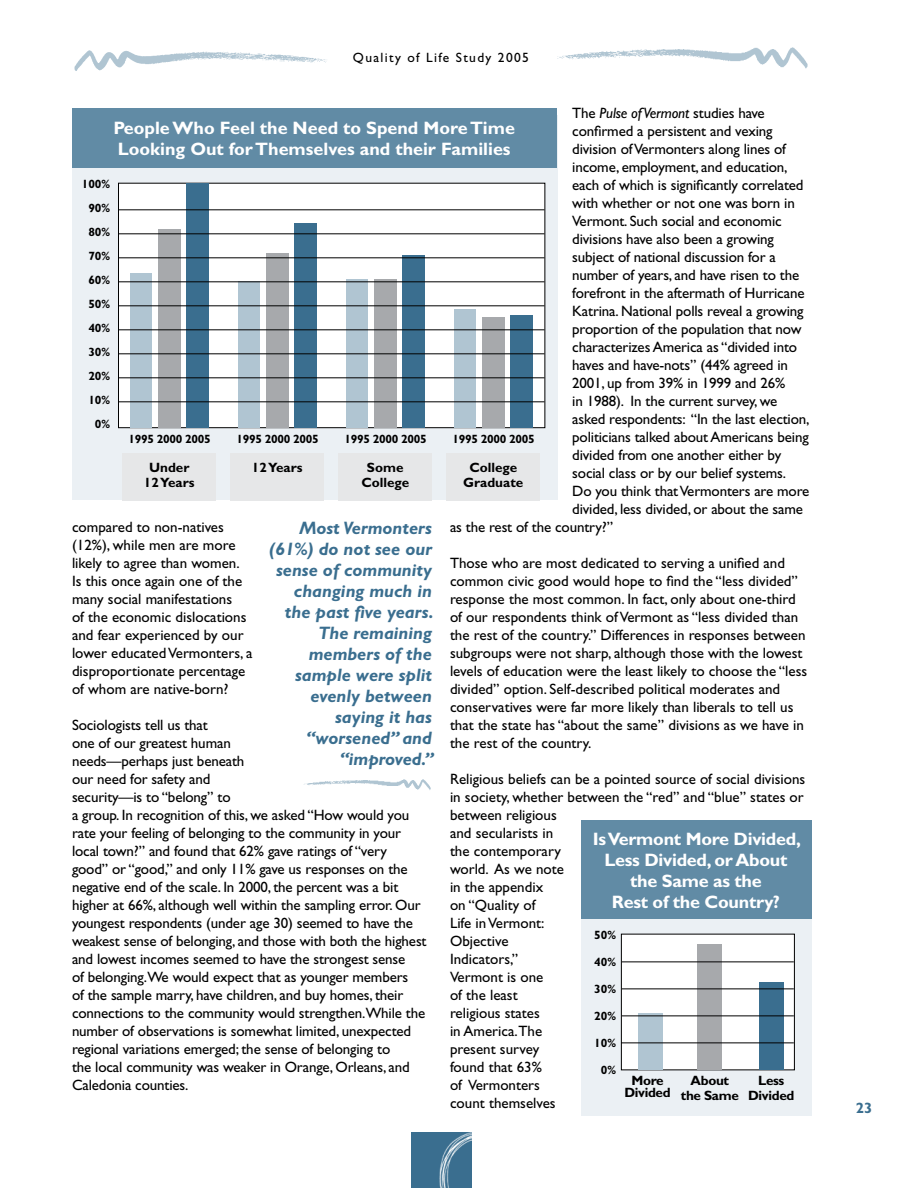
<style>
.page{position:relative;width:918px;height:1188px;background:#fff}
.page>*{position:absolute;margin:0;border:0;box-sizing:border-box;transform-origin:0 0}
.t1{font:italic 700 18px/21px "Gill Sans Std";color:#3a6e8f;text-align:right}
.t2{font:700 18px/21px "Gill Sans Std";letter-spacing:-.01em;color:#fff}
.t3{font:15px/18px "Gill Sans Std";letter-spacing:-.01em;color:#000}
.t4{font:700 15px "Gill Sans Std";color:#3a6e8f}
.t5{font:700 13.5px/15px "Gill Sans Std";letter-spacing:-.015em;color:#000;text-align:center}
.t6{font:13.5px "Gill Sans Std";letter-spacing:.1em;color:#000}
.t7{font:700 12px/24px "Gill Sans Std";letter-spacing:-.025em;color:#000;text-align:right}
.s1{font-style:italic}
</style>
<div class="page">
<img style="left:74px;top:50px;width:252px;height:21px">
<img style="left:557px;top:47px;width:251px;height:22px">
<img style="left:411px;top:1133px;width:61px;height:55px">
<div style="left:72px;top:116px;width:485px;height:384px;background:#ebf0f4"></div>
<div style="left:123px;top:453px;width:93px;height:47px;background:#e6e7e8"></div>
<div style="left:72px;top:108px;width:484px;height:59px;background:#618ba5"></div>
<div style="left:118px;top:183px;width:427px;height:245px;background:#fff"></div>
<div style="left:118px;top:183px;width:427px;height:245px;border:1px solid #000"></div>
<div style="left:186px;top:183px;width:22px;height:244px;background:#3a6e8f"></div>
<div style="left:159px;top:229px;width:22px;height:198px;background:#a7a9ac"></div>
<div style="left:130px;top:273px;width:22px;height:154px;background:#b0c5d2"></div>
<hr style="left:118px;top:209px;width:426px;height:1px;background:#000">
<div style="left:231px;top:453px;width:93px;height:47px;background:#e6e7e8"></div>
<div style="left:294px;top:223px;width:22px;height:204px;background:#3a6e8f"></div>
<div style="left:267px;top:253px;width:22px;height:174px;background:#a7a9ac"></div>
<div style="left:238px;top:281px;width:22px;height:147px;background:#b0c5d2"></div>
<div style="left:339px;top:453px;width:93px;height:47px;background:#e6e7e8"></div>
<div style="left:402px;top:255px;width:22px;height:172px;background:#3a6e8f"></div>
<div style="left:375px;top:279px;width:22px;height:148px;background:#a7a9ac"></div>
<div style="left:346px;top:279px;width:22px;height:148px;background:#b0c5d2"></div>
<div style="left:447px;top:453px;width:93px;height:47px;background:#e6e7e8"></div>
<div style="left:510px;top:315px;width:22px;height:112px;background:#3a6e8f"></div>
<div style="left:483px;top:317px;width:22px;height:110px;background:#a7a9ac"></div>
<div style="left:454px;top:309px;width:22px;height:119px;background:#b0c5d2"></div>
<img style="left:304px;top:779px;width:127px;height:11px">
<div style="left:581px;top:828px;width:231px;height:288px;background:#ebf0f4"></div>
<div style="left:581px;top:820px;width:231px;height:99px;background:#618ba5"></div>
<div style="left:621px;top:934px;width:173px;height:136px;background:#fff"></div>
<div style="left:621px;top:934px;width:174px;height:136px;border:1px solid #000"></div>
<div style="left:759px;top:982px;width:25px;height:88px;background:#3a6e8f"></div>
<div style="left:698px;top:944px;width:24px;height:126px;background:#a7a9ac"></div>
<div style="left:639px;top:1013px;width:24px;height:57px;background:#b0c5d2"></div>
<hr style="left:622px;top:962px;width:172px;height:1px;background:#000">
<hr style="left:622px;top:988px;width:172px;height:1px;background:#000">
<hr style="left:622px;top:1016px;width:172px;height:1px;background:#000">
<hr style="left:621px;top:1043px;width:173px;height:1px;background:#000">
<hr style="left:118px;top:233px;width:426px;height:1px;background:#000">
<hr style="left:118px;top:257px;width:426px;height:1px;background:#000">
<hr style="left:118px;top:281px;width:426px;height:1px;background:#000">
<hr style="left:118px;top:305px;width:426px;height:1px;background:#000">
<hr style="left:118px;top:329px;width:426px;height:1px;background:#000">
<hr style="left:118px;top:353px;width:426px;height:1px;background:#000">
<hr style="left:118px;top:377px;width:426px;height:1px;background:#000">
<hr style="left:118px;top:401px;width:426px;height:1px;background:#000">
<p class="t6" style="left:353px;top:50px;width:178px">Quality of Life Study 2005</p>
<p class="t3" style="left:572px;top:104px;width:194px">The <span class="s1">Pulse of Vermont</span> studies have</p>
<p class="t3" style="left:572px;top:122px;width:202px">confirmed a persistent and vexing</p>
<p class="t3" style="left:572px;top:140px;width:215px">division of Vermonters along lines of</p>
<p class="t3" style="left:572px;top:158px;width:217px">income, employment, and education,</p>
<p class="t3" style="left:572px;top:176px;width:233px">each of which is significantly correlated</p>
<p class="t3" style="left:572px;top:194px;width:224px">with whether or not one was born in</p>
<p class="t3" style="left:572px;top:212px;width:211px">Vermont. Such social and economic</p>
<p class="t3" style="left:572px;top:230px;width:203px">divisions have also been a growing</p>
<p class="t3" style="left:572px;top:248px;width:205px">subject of national discussion for a</p>
<p class="t3" style="left:572px;top:266px;width:229px">number of years, and have risen to the</p>
<p class="t3" style="left:572px;top:284px;width:234px">forefront in the aftermath of Hurricane</p>
<p class="t3" style="left:572px;top:302px;width:233px">Katrina. National polls reveal a growing</p>
<p class="t3" style="left:572px;top:320px;width:231px">proportion of the population that now</p>
<p class="t3" style="left:572px;top:338px;width:227px">characterizes America as “divided into</p>
<p class="t3" style="left:572px;top:356px;width:217px">haves and have-nots” (44% agreed in</p>
<p class="t3" style="left:572px;top:374px;width:215px">2001, up from 39% in 1999 and 26%</p>
<p class="t3" style="left:572px;top:392px;width:207px">in 1988). In the current survey, we</p>
<p class="t3" style="left:572px;top:410px;width:239px">asked respondents: “In the last election,</p>
<p class="t3" style="left:572px;top:428px;width:238px">politicians talked about Americans being</p>
<p class="t3" style="left:572px;top:446px;width:211px">divided from one another either by</p>
<p class="t3" style="left:572px;top:464px;width:214px">social class or by our belief systems.</p>
<p class="t3" style="left:572px;top:482px;width:239px">Do you think that Vermonters are more</p>
<p class="t3" style="left:572px;top:500px;width:232px">divided, less divided, or about the same</p>
<p class="t3" style="left:450px;top:518px;width:165px">as the rest of the country?”</p>
<p class="t3" style="left:450px;top:554px;width:359px">Those who are most dedicated to serving a unified and common civic good would hope to find the “less divided” response the most common. In fact, only about one-third of our respondents think of Vermont as “less divided than the rest of the country.” Differences in responses between subgroups were not sharp, although those with the lowest levels of education were the least likely to choose the “less divided” option. Self-described political moderates and conservatives were far more likely than liberals to tell us that the state has “about the same” divisions as we have in the rest of the country.</p>
<p class="t3" style="left:450px;top:770px;width:357px">Religious beliefs can be a pointed source of social divisions in society, whether between the “red” and “blue” states or between religious<br>and secularists in<br>the contemporary<br>world. As we note<br>in the appendix<br>on “Quality of<br>Life in Vermont:<br>Objective<br>Indicators,”<br>Vermont is one<br>of the least<br>religious states<br>in America. The<br>present survey<br>found that 63%<br>of Vermonters<br>count themselves</p>
<p class="t2" style="left:113px;top:117px;width:403px">People Who Feel the Need to Spend More Time<br>Looking Out for Themselves and their Families</p>
<p class="t7" style="left:82px;top:172px;width:30px">1 00%<br>90%<br>80%<br>70%<br>60%<br>50%<br>40%<br>30%<br>20%<br>1 0%<br>0%</p>
<p class="t7" style="left:128px;top:427px;width:82px">1 995 2000 2005</p>
<p class="t7" style="left:236px;top:427px;width:82px">1 995 2000 2005</p>
<p class="t5" style="left:252px;top:460px;width:52px">12 Years</p>
<p class="t7" style="left:344px;top:427px;width:82px">1 995 2000 2005</p>
<p class="t5" style="left:361px;top:460px;width:49px">Some<br>College</p>
<p class="t7" style="left:452px;top:427px;width:82px">1 995 2000 2005</p>
<p class="t5" style="left:463px;top:460px;width:62px">College<br>Graduate</p>
<p class="t5" style="left:144px;top:460px;width:52px">Under<br>12 Years</p>
<p class="t3" style="left:72px;top:518px;width:182px">compared to non-natives (12%), while men are more likely to agree than women.<br>Is this once again one of the many social manifestations<br>of the economic dislocations and fear experienced by our lower educated Vermonters, a disproportionate percentage of whom are native-born?</p>
<p class="t3" style="left:72px;top:716px;width:356px">Sociologists tell us that<br>one of our greatest human<br>needs—perhaps just beneath<br>our need for safety and<br>security—is to “belong” to<br>a group. In recognition of this, we asked “How would you rate your feeling of belonging to the community in your local town?” and found that 62% gave ratings of “very good” or “good,” and only 11% gave us responses on the negative end of the scale. In 2000, the percent was a bit higher at 66%, although well within the sampling error. Our youngest respondents (under age 30) seemed to have the weakest sense of belonging, and those with both the highest and lowest incomes seemed to have the strongest sense<br>of belonging. We would expect that as younger members<br>of the sample marry, have children, and buy homes, their connections to the community would strengthen. While the number of observations is somewhat limited, unexpected regional variations emerged; the sense of belonging to<br>the local community was weaker in Orange, Orleans, and Caledonia counties.</p>
<p class="t1" style="left:269px;top:518px;width:166px">Most Vermonters (61%) do not see our sense of community changing much in the past five years.<br>The remaining members of the sample were split evenly between saying it has “worsened” and “improved.”</p>
<p class="t2" style="left:593px;top:828px;width:210px;text-align:center">Is Vermont More Divided,<br>Less Divided, or About the Same as the<br>Rest of the Country?</p>
<p class="t7" style="left:594px;top:923px;width:23px">50%</p>
<p class="t7" style="left:594px;top:950px;width:23px">40%</p>
<p class="t7" style="left:594px;top:977px;width:23px">30%</p>
<p class="t7" style="left:594px;top:1004px;width:23px">20%</p>
<p class="t7" style="left:594px;top:1031px;width:23px">1 0%</p>
<p class="t7" style="left:601px;top:1058px;width:17px">0%</p>
<p class="t5" style="left:624px;top:1075px;width:48px;line-height:12px">More<br>Divided</p>
<p class="t5" style="left:681px;top:1073px;width:59px">About the Same</p>
<p class="t5" style="left:748px;top:1073px;width:48px">Less<br>Divided</p>
<p class="t4" style="left:856px;top:1099px;width:9px">23</p>
</div>
